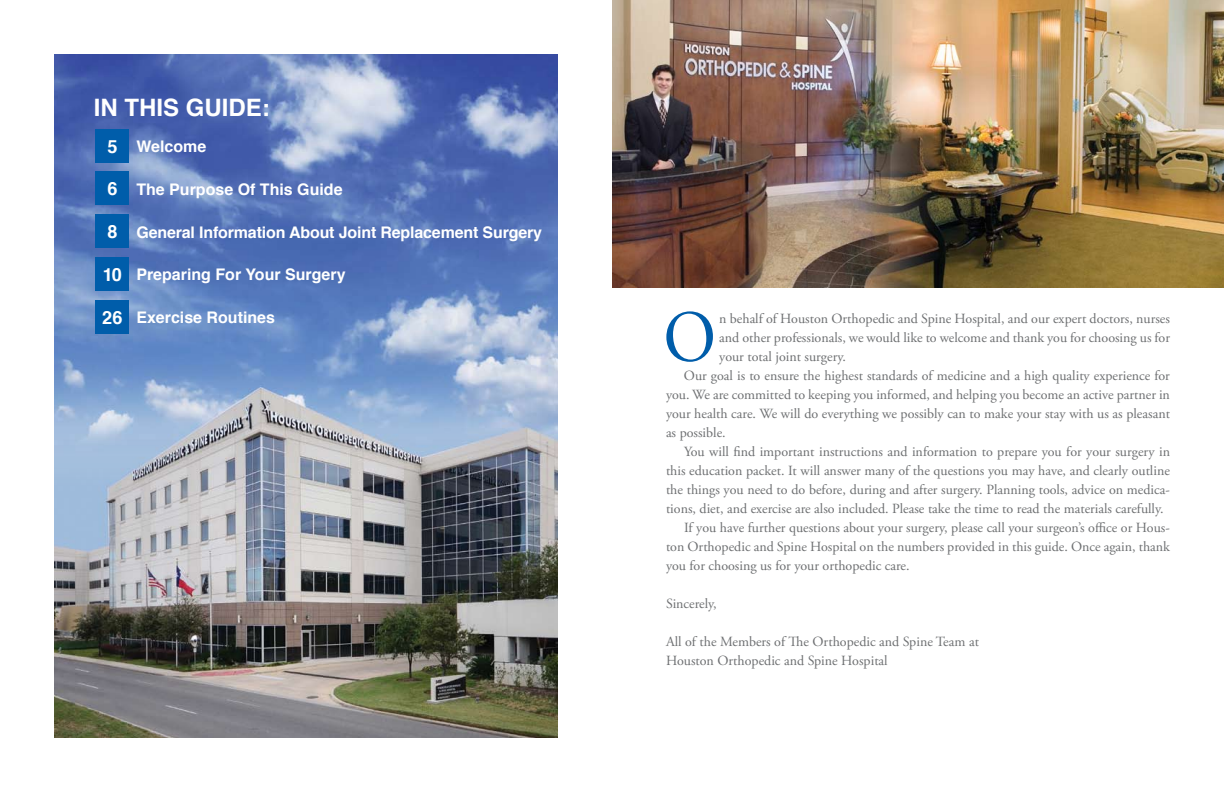
<style>
.page{position:relative;width:1224px;height:792px;background:#fff}
.page>*{position:absolute;margin:0;border:0;box-sizing:border-box;transform-origin:0 0}
.t1{font:72.8px "Adobe Garamond Pro";color:#005daa;scale:.91 1}
.t2{font:700 24px "Helvetica";color:#fff}
.t3{font:700 18.1px "Helvetica";color:#fff}
.t4{font:700 16px "Helvetica";color:#fff}
.t5{font:14px/19px "Adobe Garamond Pro";color:#6d6f71}
</style>
<div class="page">
<img style="left:54px;top:54px;width:504px;height:684px">
<div style="left:95px;top:129px;width:34px;height:34px;background:#005daa"></div>
<div style="left:95px;top:171px;width:34px;height:34px;background:#005daa"></div>
<div style="left:95px;top:214px;width:34px;height:34px;background:#005daa"></div>
<div style="left:95px;top:257px;width:34px;height:34px;background:#005daa"></div>
<div style="left:95px;top:300px;width:34px;height:34px;background:#005daa"></div>
<img style="left:612px;top:0;width:612px;height:288px">
<h2 class="t2" style="left:94px;top:86px;width:178px">IN THIS GUIDE:</h2>
<p class="t3" style="left:107px;top:130px;width:12px">5</p>
<p class="t3" style="left:107px;top:173px;width:12px">6</p>
<p class="t3" style="left:107px;top:215px;width:12px">8</p>
<p class="t3" style="left:103px;top:258px;width:21px">10</p>
<p class="t3" style="left:102px;top:301px;width:22px">26</p>
<p class="t4" style="left:136px;top:132px;width:71px">Welcome</p>
<p class="t4" style="left:136px;top:175px;width:208px">The Purpose Of This Guide</p>
<p class="t4" style="left:136px;top:218px;width:407px">General Information About Joint Replacement Surgery</p>
<p class="t4" style="left:136px;top:260px;width:211px">Preparing For Your Surgery</p>
<p class="t4" style="left:136px;top:303px;width:140px">Exercise Routines</p>
<h1 class="t1" style="left:663px;top:294px;width:59px">O</h1>
<p class="t5" style="left:719px;top:309px;width:452px">n behalf of Houston Orthopedic and Spine Hospital, and our expert doctors, nurses</p>
<p class="t5" style="left:719px;top:328px;width:452px">and other professionals, we would like to welcome and thank you for choosing us for</p>
<p class="t5" style="left:719px;top:347px;width:128px">your total joint surgery.</p>
<p class="t5" style="left:684px;top:366px;width:487px">Our goal is to ensure the highest standards of medicine and a high quality experience for</p>
<p class="t5" style="left:666px;top:385px;width:505px">you. We are committed to keeping you informed, and helping you become an active partner in</p>
<p class="t5" style="left:666px;top:404px;width:505px">your health care. We will do everything we possibly can to make your stay with us as pleasant</p>
<p class="t5" style="left:666px;top:423px;width:61px">as possible.</p>
<p class="t5" style="left:684px;top:442px;width:488px">You will find important instructions and information to prepare you for your surgery in</p>
<p class="t5" style="left:666px;top:461px;width:505px">this education packet. It will answer many of the questions you may have, and clearly outline</p>
<p class="t5" style="left:666px;top:480px;width:505px">the things you need to do before, during and after surgery. Planning tools, advice on medica-</p>
<p class="t5" style="left:666px;top:499px;width:499px">tions, diet, and exercise are also included. Please take the time to read the materials carefully.</p>
<p class="t5" style="left:684px;top:518px;width:487px">If you have further questions about your surgery, please call your surgeon’s office or Hous-</p>
<p class="t5" style="left:666px;top:537px;width:506px">ton Orthopedic and Spine Hospital on the numbers provided in this guide. Once again, thank</p>
<p class="t5" style="left:666px;top:556px;width:245px">you for choosing us for your orthopedic care.</p>
<p class="t5" style="left:666px;top:594px;width:52px">Sincerely,</p>
<p class="t5" style="left:666px;top:632px;width:314px">All of the Members of The Orthopedic and Spine Team at<br>Houston Orthopedic and Spine Hospital</p>
</div>
